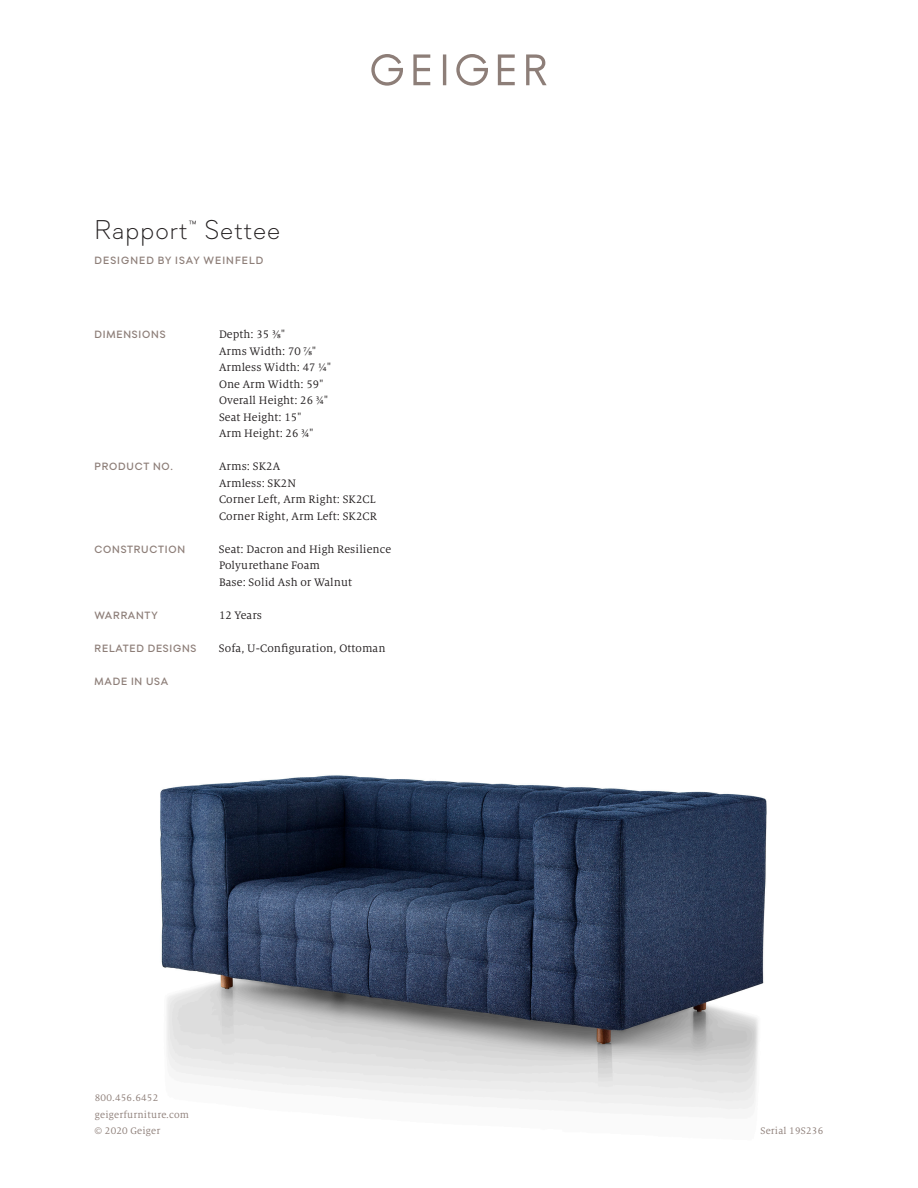
<style>
.page{position:relative;width:918px;height:1188px;background:#fff}
.page>*{position:absolute;margin:0;border:0;box-sizing:border-box;transform-origin:0 0}
.t1{font:300 27px "Soin Sans Pro";letter-spacing:.04em;color:#231f20}
.Body{font:12px/16.5px "Milo Serif Pro";letter-spacing:.01em;color:#231f20}
.Body-2{font:500 10.5px "Soin Sans Pro";letter-spacing:.075em;color:#8d7e78}
.t2{font:10.5px/16.5px "Milo Serif Pro";letter-spacing:.02em;color:#8d7e78}
.Body-3{font:500 10.5px "Soin Sans Pro";letter-spacing:.1em;color:#8d7e78}
.t3{font:300 10.5px "Soin Sans Pro";color:#231f20}
</style>
<div class="page">
<svg style="left:371px;top:54px;width:176px;height:32px"></svg>
<img style="left:160px;top:775px;width:607px;height:335px">
<p class="t1" style="left:94px;top:214px;width:95px">Rapport</p>
<p class="t3" style="left:189px;top:219px;width:10px">™</p>
<p class="t1" style="left:205px;top:214px;width:77px">Settee</p>
<p class="Body-3" style="left:95px;top:255px;width:170px">DESIGNED BY ISAY WEINFELD</p>
<p class="Body-2" style="left:95px;top:328px;width:72px">DIMENSIONS</p>
<p class="Body" style="left:219px;top:326px;width:67px">Depth: 35 3/8"</p>
<p class="Body" style="left:219px;top:343px;width:99px">Arms Width: 70 7/8"</p>
<p class="Body" style="left:219px;top:359px;width:113px">Armless Width: 47 ¼"</p>
<p class="Body" style="left:219px;top:376px;width:106px">One Arm Width: 59"</p>
<p class="Body" style="left:219px;top:392px;width:110px">Overall Height: 26 ¾"</p>
<p class="Body" style="left:219px;top:409px;width:84px">Seat Height: 15"</p>
<p class="Body" style="left:219px;top:425px;width:96px">Arm Height: 26 ¾"</p>
<p class="Body-2" style="left:95px;top:460px;width:80px">PRODUCT NO.</p>
<p class="Body" style="left:219px;top:458px;width:63px">Arms: SK2A</p>
<p class="Body" style="left:219px;top:475px;width:79px">Armless: SK2N</p>
<p class="Body" style="left:219px;top:491px;width:158px">Corner Left, Arm Right: SK2CL</p>
<p class="Body" style="left:219px;top:508px;width:160px">Corner Right, Arm Left: SK2CR</p>
<p class="Body-2" style="left:95px;top:543px;width:92px">CONSTRUCTION</p>
<p class="Body" style="left:219px;top:541px;width:174px">Seat: Dacron and High Resilience<br>Polyurethane Foam</p>
<p class="Body" style="left:219px;top:574px;width:135px">Base: Solid Ash or Walnut</p>
<p class="Body-2" style="left:95px;top:609px;width:65px">WARRANTY</p>
<p class="Body" style="left:219px;top:607px;width:45px">12 Years</p>
<p class="Body-2" style="left:95px;top:642px;width:103px">RELATED DESIGNS</p>
<p class="Body" style="left:219px;top:640px;width:168px">Sofa, U-Configuration, Ottoman</p>
<p class="Body-2" style="left:95px;top:675px;width:75px">MADE IN USA</p>
<p class="t2" style="left:95px;top:1089px;width:96px">800.456.6452 geigerfurniture.com © 2020 Geiger</p>
<p class="t2" style="left:760px;top:1122px;width:64px">Serial 19S236</p>
</div>
